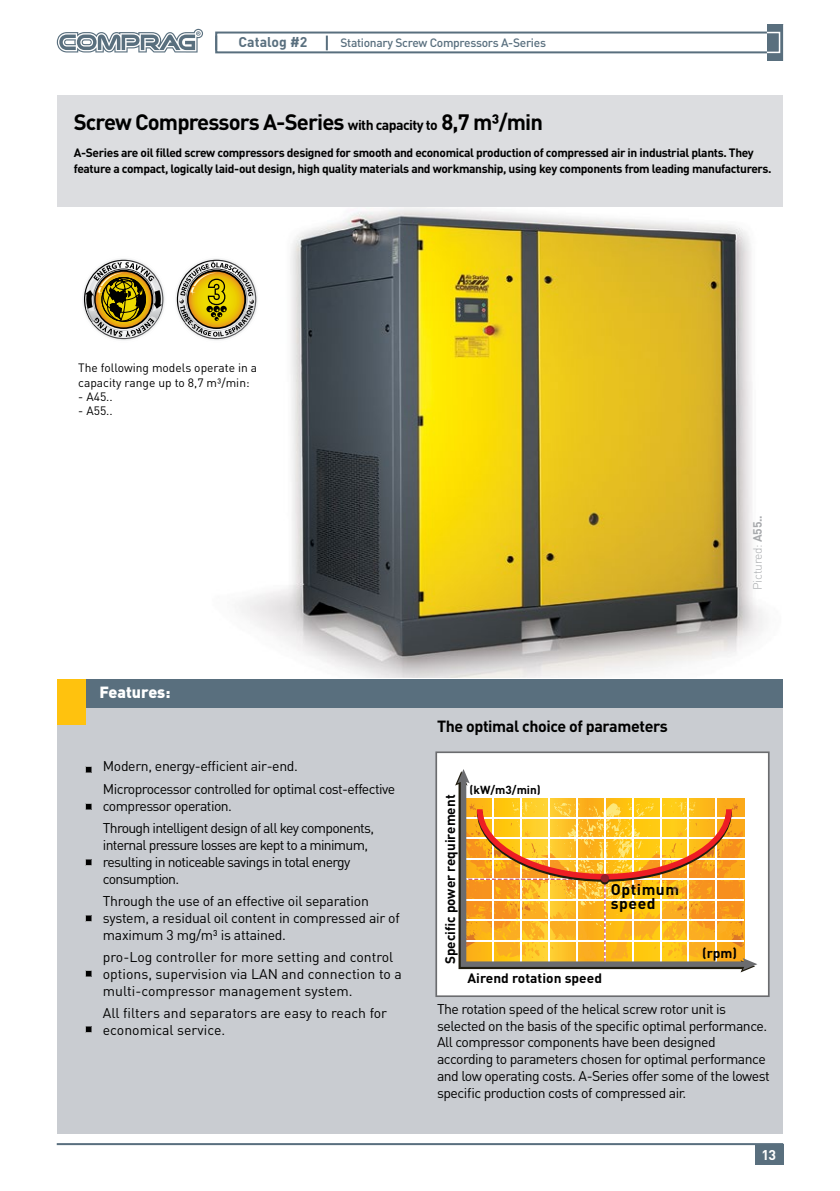
<style>
.page{position:relative;width:840px;height:1191px;background:#fff}
.page>*{position:absolute;margin:0;border:0;box-sizing:border-box;transform-origin:0 0}
.t1{font:700 22px "DIN Pro";letter-spacing:-.04em;color:#000}
.t2{font:700 16px "DIN Pro";letter-spacing:-.025em;color:#000}
.t3{font:900 16px "DIN Pro";color:#fff}
.t4{font:700 15.4px/13.4px "DIN Pro";letter-spacing:.035em;color:#000}
.t5{font:14px/16.8px "DIN Pro";letter-spacing:-.035em;color:#000}
.t6{font:14px/16.8px "DIN Pro";color:#000}
.t7{font:700 14px "DIN Pro";color:#596f7e}
.t8{font:700 14px "DIN Pro";color:#fff}
.t9{font:700 13.6px "DIN Pro";color:#000}
.t10{font:700 13.4px "DIN Pro";color:#000}
.t11{font:700 12px/16px "DIN Pro";letter-spacing:-.03em;color:#000}
.t12{font:12px/14.4px "DIN Pro";color:#000}
.t13{font:500 12px "DIN Pro";letter-spacing:-.025em;color:#596f7e}
.t14{font:300 12px "DIN Pro";letter-spacing:-.025em;color:#a7a9ac}
.t15{font:700 11.6px "DIN Pro";color:#000}
.s1{font-size:14px}
.s2{font-weight:700}
</style>
<div class="page">
<img style="left:239px;top:207px;width:525px;height:471px">
<div style="left:57px;top:95px;width:725px;height:111px;background:#dcdde0"></div>
<div style="left:57px;top:708px;width:725px;height:426px;background:#c9ccd1"></div>
<div style="left:57px;top:679px;width:725px;height:29px;background:#596f7e"></div>
<div style="left:57px;top:679px;width:28px;height:46px;background:#ffc20e"></div>
<hr style="left:57px;top:1143px;width:725px;height:2px;background:#596f7e">
<div style="left:754px;top:1144px;width:28px;height:20px;background:#596f7e"></div>
<svg style="left:766px;top:24px;width:16px;height:37px"></svg>
<div style="left:215px;top:32px;width:552px;height:21px;border:2px solid #596f7e"></div>
<svg style="left:325px;top:36px;width:2px;height:14px"></svg>
<svg style="left:215px;top:36px;width:2px;height:14px"></svg>
<svg style="left:57px;top:29px;width:146px;height:24px"></svg>
<svg style="left:435px;top:751px;width:334px;height:246px;fill:#fff"></svg>
<svg style="left:455px;top:771px;width:299px;height:201px;fill:#fff"></svg>
<svg style="left:460px;top:778px;width:287px;height:189px;fill:#fff"></svg>
<svg style="left:462px;top:802px;width:295px;height:168px"></svg>
<svg style="left:457px;top:769px;width:12px;height:14px"></svg>
<svg style="left:600px;top:876px;width:8px;height:8px"></svg>
<div style="left:600px;top:874px;width:8px;height:8px;background:#93212c;border-radius:50%"></div>
<img style="left:467px;top:874px;width:98px;height:19px">
<img style="left:641px;top:874px;width:98px;height:19px">
<div style="left:85px;top:766px;width:7px;height:7px;background:#abadaf"></div>
<div style="left:85px;top:767px;width:7px;height:6px;background:#626365"></div>
<svg style="left:85px;top:767px;width:6px;height:6px"></svg>
<svg style="left:85px;top:803px;width:6px;height:6px"></svg>
<div style="left:85px;top:859px;width:7px;height:6px;background:#626365"></div>
<svg style="left:85px;top:859px;width:6px;height:6px"></svg>
<div style="left:85px;top:915px;width:7px;height:6px;background:#626365"></div>
<svg style="left:85px;top:915px;width:6px;height:6px"></svg>
<svg style="left:85px;top:970px;width:6px;height:6px"></svg>
<div style="left:85px;top:1026px;width:7px;height:6px;background:#626365"></div>
<svg style="left:85px;top:1026px;width:6px;height:6px"></svg>
<svg style="left:85px;top:262px;width:77px;height:75px"></svg>
<svg style="left:179px;top:261px;width:75px;height:76px"></svg>
<p class="t7" style="left:238px;top:32px;width:70px">Catalog #2</p>
<p class="t13" style="left:340px;top:35px;width:207px">Stationary Screw Compressors A-Series</p>
<h1 class="t1" style="left:74px;top:108px;width:470px">Screw Compressors A-Series <span class="s1">with capacity to</span> 8,7 m³/min</h1>
<p class="t11" style="left:74px;top:144px;width:699px">A-Series are oil filled screw compressors designed for smooth and economical production of compressed air in industrial plants. They feature a compact, logically laid-out design, high quality materials and workmanship, using key components from leading manufacturers.</p>
<p class="t12" style="left:78px;top:360px;width:180px">The following models operate in a capacity range up to 8,7 m³/min:</p>
<p class="t12" style="left:78px;top:389px;width:36px">- A45..</p>
<p class="t12" style="left:78px;top:403px;width:36px">- A55..</p>
<p class="t14" style="left:749px;top:590px;width:76px;rotate:-90deg">Pictured: <span class="s2">А55..</span></p>
<p class="t3" style="left:99px;top:681px;width:72px">Features:</p>
<p class="t5" style="left:103px;top:755px;width:293px;line-height:22.4px">Modern, energy-efficient air-end.<br>Microprocessor controlled for optimal cost-effective</p>
<p class="t5" style="left:103px;top:794px;width:272px;line-height:22.4px">compressor operation.<br>Through intelligent design of all key components,</p>
<p class="t5" style="left:103px;top:836px;width:266px">internal pressure losses are kept to a minimum, resulting in noticeable savings in total energy consumption.</p>
<p class="t5" style="left:103px;top:892px;width:298px">Through the use of an effective oil separation system, a residual oil content in compressed air of maximum 3 mg/m³ is attained.</p>
<p class="t6" style="left:103px;top:948px;width:300px">pro-Log controller for more setting and control options, supervision via LAN and connection to a multi-compressor management system.</p>
<p class="t6" style="left:103px;top:1004px;width:285px">All filters and separators are easy to reach for economical service.</p>
<p class="t2" style="left:437px;top:715px;width:232px">The optimal choice of parameters</p>
<p class="t9" style="left:441px;top:964px;width:171px;rotate:-90deg">Specific power requirement</p>
<p class="t15" style="left:469px;top:782px;width:73px">(kW/m3/min)</p>
<p class="t10" style="left:467px;top:969px;width:136px">Airend rotation speed</p>
<p class="t4" style="left:610px;top:882px;width:70px">Optimum speed</p>
<p class="t10" style="left:701px;top:944px;width:37px">(rpm)</p>
<p class="t5" style="left:437px;top:1000px;width:334px">The rotation speed of the helical screw rotor unit is selected on the basis of the specific optimal performance.<br>All compressor components have been designed according to parameters chosen for optimal performance and low operating costs. A-Series offer some of the lowest specific production costs of compressed air.</p>
<p class="t8" style="left:761px;top:1145px;width:16px">13</p>
</div>
